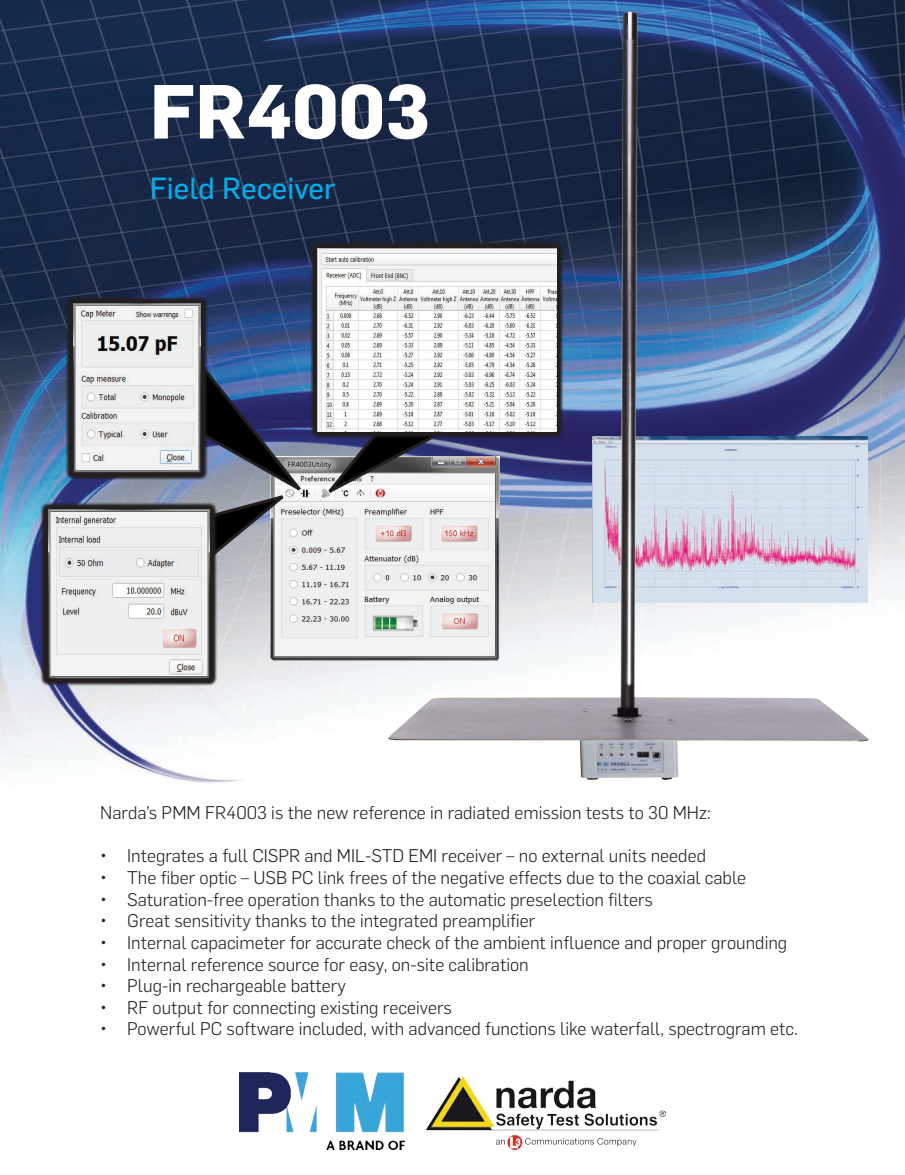
<style>
.page{position:relative;width:905px;height:1175px;background:#fff}
.page>*{position:absolute;margin:0;border:0;box-sizing:border-box;transform-origin:0 0}
.t1{font:700 75px "Flama";color:#fff}
.t2{font:30px "Flama Basic";color:#00aeef}
.t3{font:300 18px "Flama";color:#231f20}
</style>
<div class="page">
<img style="left:0;top:0;width:904px;height:1150px">
<img style="left:377px;top:10px;width:497px;height:773px">
<img style="left:270px;top:456px;width:229px;height:204px">
<svg style="left:136px;top:364px;width:168px;height:231px"></svg>
<svg style="left:325px;top:439px;width:145px;height:57px"></svg>
<svg style="left:40px;top:502px;width:178px;height:184px"></svg>
<img style="left:48px;top:510px;width:162px;height:168px">
<svg style="left:66px;top:296px;width:142px;height:184px;fill:#232126"></svg>
<img style="left:73px;top:304px;width:127px;height:168px">
<svg style="left:310px;top:240px;width:254px;height:199px"></svg>
<img style="left:317px;top:248px;width:239px;height:183px">
<img style="left:240px;top:1072px;width:425px;height:77px">
<p class="t1" style="left:150px;top:57px;width:282px">FR4003</p>
<p class="t2" style="left:150px;top:167px;width:187px">Field Receiver</p>
<p class="t3" style="left:100px;top:800px;width:612px">Narda’s PMM FR4003 is the new reference in radiated emission tests to 30 MHz:</p>
<p class="t3" style="left:100px;top:844px;width:607px">• Integrates a full CISPR and MIL-STD EMI receiver – no external units needed</p>
<p class="t3" style="left:100px;top:865px;width:647px">• The fiber optic – USB PC link frees of the negative effects due to the coaxial cable</p>
<p class="t3" style="left:100px;top:887px;width:554px">• Saturation-free operation thanks to the automatic preselection filters</p>
<p class="t3" style="left:100px;top:908px;width:436px">• Great sensitivity thanks to the integrated preamplifier</p>
<p class="t3" style="left:100px;top:930px;width:688px">• Internal capacimeter for accurate check of the ambient influence and proper grounding</p>
<p class="t3" style="left:100px;top:952px;width:430px">• Internal reference source for easy, on-site calibration</p>
<p class="t3" style="left:100px;top:973px;width:247px">• Plug-in rechargeable battery</p>
<p class="t3" style="left:100px;top:995px;width:353px">• RF output for connecting existing receivers</p>
<p class="t3" style="left:100px;top:1016px;width:699px">• Powerful PC software included, with advanced functions like waterfall, spectrogram etc.</p>
</div>
